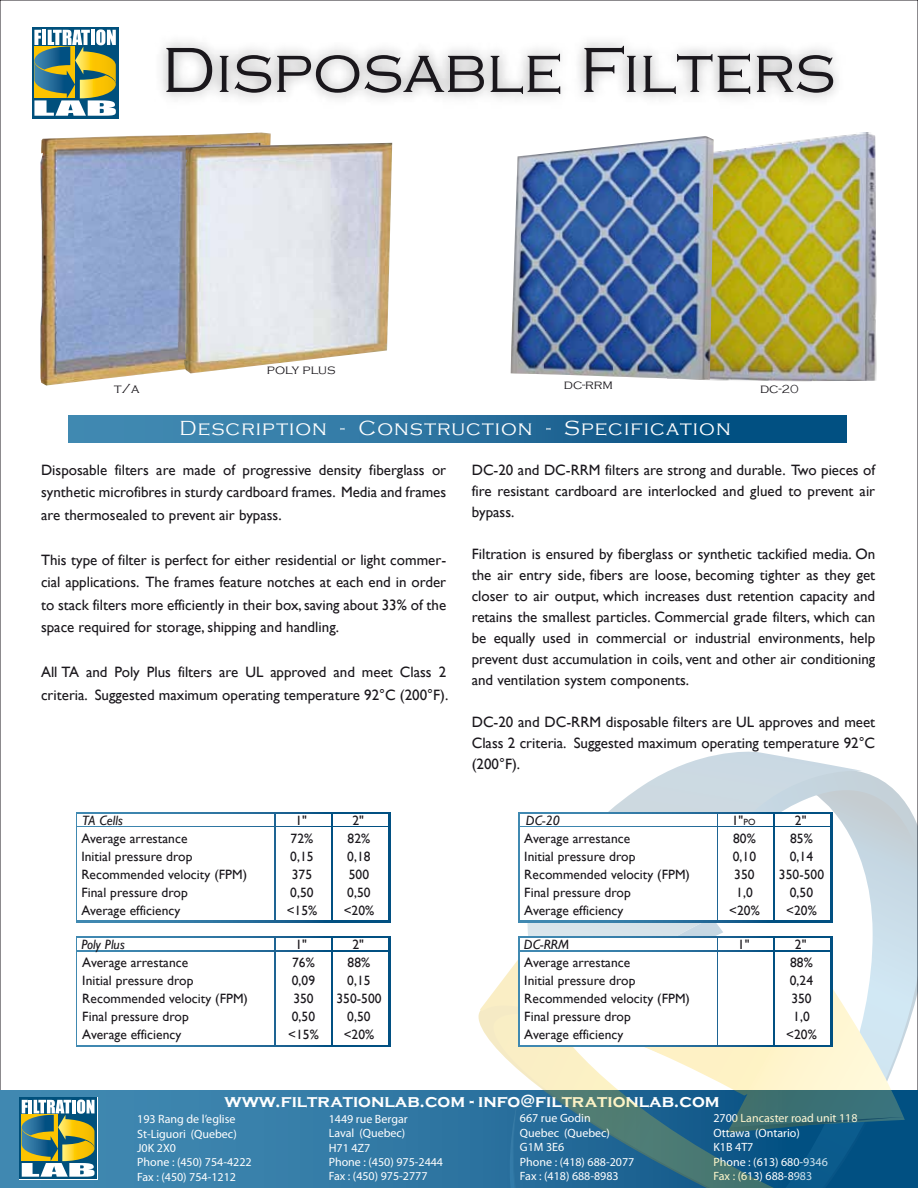
<style>
.page{position:relative;width:918px;height:1188px;background:#fff}
.page>*{position:absolute;margin:0;border:0;box-sizing:border-box;transform-origin:0 0}
.t1{font:300 66px "Copperplate Gothic";color:#1a171c}
.t2{font:700 30px "Copperplate Gothic";color:#fff}
.t3{font:300 21px "Copperplate Gothic";letter-spacing:.05em;color:#fff}
.t4{font:700 18px "Copperplate Gothic";color:#fff}
.t5{font:15px/21px "Gill Sans";color:#1a171c;text-align:justify}
.t6{font:13.5px/18px "Gill Sans";letter-spacing:.005em;color:#1a171c;text-align:center}
.t7{font:italic 13.5px "Gill Sans";letter-spacing:.005em;color:#1a171c}
.t8{font:300 13.5px "Copperplate Gothic";color:#1a171c}
.t9{font:12px/14.4px "Myriad Pro";color:#fff}
.s1{font-size:12px}
.s2{font-size:9px}
</style>
<div class="page">
<img style="left:40px;top:133px;width:231px;height:253px">
<svg style="left:32px;top:27px;width:87px;height:92px"></svg>
<div style="left:32px;top:27px;width:86px;height:91px;background:#00507c"></div>
<svg style="left:34px;top:29px;width:82px;height:87px"></svg>
<div style="left:68px;top:415px;width:779px;height:27px;background:linear-gradient(to right,#4c92b9,#00497d)"></div>
<img style="left:711px;top:132px;width:166px;height:250px">
<img style="left:184px;top:143px;width:208px;height:230px">
<div style="left:0;top:1090px;width:918px;height:98px;background:#387faa"></div>
<svg style="left:19px;top:1097px;width:78px;height:82px"></svg>
<svg style="left:22px;top:1100px;width:73px;height:77px;background:#92a581"></svg>
<svg style="left:497px;top:752px;width:421px;height:436px"></svg>
<svg style="left:480px;top:915px;width:425px;height:216px"></svg>
<svg style="left:521px;top:752px;width:342px;height:275px"></svg>
<svg style="left:540px;top:922px;width:183px;height:15px;background:#bfd4e0"></svg>
<svg style="left:727px;top:1117px;width:179px;height:16px;background:#1e5f7a"></svg>
<img style="left:511px;top:136px;width:203px;height:244px">
<svg style="left:519px;top:812px;width:314px;height:110px"></svg>
<div style="left:520px;top:814px;width:196px;height:12px;background:#fff"></div>
<div style="left:520px;top:828px;width:196px;height:92px;background:#fff"></div>
<div style="left:776px;top:814px;width:54px;height:12px;background:#fff"></div>
<div style="left:776px;top:828px;width:54px;height:92px;background:#fff"></div>
<div style="left:718px;top:814px;width:55px;height:12px;background:#fff"></div>
<div style="left:718px;top:828px;width:55px;height:92px;background:#fff"></div>
<svg style="left:519px;top:937px;width:314px;height:110px"></svg>
<div style="left:520px;top:939px;width:196px;height:11px;background:#fff"></div>
<div style="left:520px;top:952px;width:196px;height:92px;background:#fff"></div>
<div style="left:776px;top:939px;width:54px;height:11px;background:#fff"></div>
<div style="left:776px;top:952px;width:54px;height:92px;background:#fff"></div>
<div style="left:718px;top:939px;width:55px;height:11px;background:#fff"></div>
<div style="left:718px;top:952px;width:55px;height:92px;background:#fff"></div>
<svg style="left:76px;top:812px;width:314px;height:110px"></svg>
<div style="left:78px;top:814px;width:196px;height:12px;background:#fff"></div>
<div style="left:78px;top:828px;width:196px;height:92px;background:#fff"></div>
<div style="left:333px;top:814px;width:54px;height:12px;background:#fff"></div>
<div style="left:333px;top:828px;width:54px;height:92px;background:#fff"></div>
<div style="left:276px;top:814px;width:54px;height:12px;background:#fff"></div>
<div style="left:276px;top:828px;width:54px;height:92px;background:#fff"></div>
<svg style="left:76px;top:937px;width:314px;height:110px"></svg>
<div style="left:78px;top:939px;width:196px;height:11px;background:#fff"></div>
<div style="left:78px;top:952px;width:196px;height:92px;background:#fff"></div>
<div style="left:333px;top:939px;width:54px;height:11px;background:#fff"></div>
<div style="left:333px;top:952px;width:54px;height:92px;background:#fff"></div>
<div style="left:276px;top:939px;width:54px;height:11px;background:#fff"></div>
<div style="left:276px;top:952px;width:54px;height:92px;background:#fff"></div>
<h1 class="t1" style="left:162px;top:34px;width:675px">Disposable Filters</h1>
<p class="t8" style="left:114px;top:382px;width:27px">t/a</p>
<p class="t8" style="left:267px;top:362px;width:70px">poly plus</p>
<p class="t8" style="left:564px;top:377px;width:51px">dc-rrm</p>
<p class="t8" style="left:760px;top:382px;width:40px">dc-<span class="s1">20</span></p>
<h3 class="t3" style="left:180px;top:417px;width:553px">Description - Construction - Specification</h3>
<p class="t5" style="left:41px;top:459px;width:407px;line-height:22.5px">Disposable filters are made of progressive density fiberglass or synthetic microfibres in sturdy cardboard frames. Media and frames are thermosealed to prevent air bypass.</p>
<p class="t5" style="left:41px;top:549px;width:407px;line-height:22.5px">This type of filter is perfect for either residential or light commer&shy;cial applications. The frames feature notches at each end in order to stack filters more efficiently in their box, saving about 33% of the space required for storage, shipping and handling.</p>
<p class="t5" style="left:41px;top:661px;width:409px;line-height:22.5px">All TA and Poly Plus filters are UL approved and meet Class 2 criteria. Suggested maximum operating temperature 92°C (200°F).</p>
<p class="t5" style="left:472px;top:459px;width:405px">DC-20 and DC-RRM filters are strong and durable. Two pieces of fire resistant cardboard are interlocked and glued to prevent air bypass.</p>
<p class="t5" style="left:472px;top:543px;width:405px">Filtration is ensured by fiberglass or synthetic tackified media. On the air entry side, fibers are loose, becoming tighter as they get closer to air output, which increases dust retention capacity and retains the smallest particles. Commercial grade filters, which can be equally used in commercial or industrial environments, help prevent dust accumulation in coils, vent and other air conditioning and ventilation system components.</p>
<p class="t5" style="left:472px;top:711px;width:405px">DC-20 and DC-RRM disposable filters are UL approves and meet Class 2 criteria. Suggested maximum operating temperature 92°C (200°F).</p>
<p class="t7" style="left:82px;top:812px;width:42px">TA Cells</p>
<p class="t6" style="left:287px;top:811px;width:32px">1"<br>72%<br>0,15<br>375<br>0,50 &lt;15%</p>
<p class="t6" style="left:81px;top:829px;width:167px;text-align:left">Average arrestance<br>Initial pressure drop<br>Recommended velocity (FPM)<br>Final pressure drop<br>Average efficiency</p>
<p class="t7" style="left:81px;top:937px;width:45px">Poly Plus</p>
<p class="t6" style="left:288px;top:936px;width:32px">1"<br>76%<br>0,09<br>350<br>0,50 &lt;15%</p>
<p class="t6" style="left:82px;top:954px;width:167px;text-align:left">Average arrestance<br>Initial pressure drop<br>Recommended velocity (FPM)<br>Final pressure drop<br>Average efficiency</p>
<p class="t6" style="left:344px;top:811px;width:32px">2"<br>82%<br>0,18<br>500<br>0,50 &lt;20%</p>
<p class="t6" style="left:336px;top:936px;width:47px">2"<br>88%<br>0,15<br>350-500<br>0,50 &lt;20%</p>
<p class="t7" style="left:526px;top:812px;width:36px">DC-20</p>
<p class="t6" style="left:729px;top:811px;width:32px">1"<span class="s2">PO<br></span>80%<br>0,10<br>350<br>1,0 &lt;20%</p>
<p class="t6" style="left:524px;top:830px;width:167px;text-align:left">Average arrestance<br>Initial pressure drop<br>Recommended velocity (FPM)<br>Final pressure drop<br>Average efficiency</p>
<p class="t6" style="left:524px;top:954px;width:167px;text-align:left">Average arrestance<br>Initial pressure drop<br>Recommended velocity (FPM)<br>Final pressure drop<br>Average efficiency</p>
<p class="t7" style="left:524px;top:937px;width:47px">DC-RRM</p>
<p class="t6" style="left:738px;top:936px;width:13px">1"</p>
<p class="t6" style="left:779px;top:811px;width:47px">2"<br>85%<br>0,14<br>350-500<br>0,50 &lt;20%</p>
<p class="t6" style="left:786px;top:936px;width:32px">2"<br>88%<br>0,24<br>350<br>1,0 &lt;20%</p>
<p class="t4" style="left:224px;top:1091px;width:497px">www.filtrationlab.com - info@filtrationlab.com</p>
<p class="t9" style="left:137px;top:1112px;width:116px">193 Rang de l’eglise<br>St-Liguori (Quebec)<br>J0K 2X0<br>Phone : (450) 754-4222<br>Fax : (450) 754-1212</p>
<p class="t9" style="left:329px;top:1111px;width:116px">1449 rue Bergar<br>Laval (Quebec)<br>H71 4Z7<br>Phone : (450) 975-2444<br>Fax : (450) 975-2777</p>
<p class="t9" style="left:713px;top:1111px;width:146px">2700 Lancaster road unit 118<br>Ottawa (Ontario)<br>K1B 4T7<br>Phone : (613) 680-9346<br>Fax : (613) 688-8983</p>
<p class="t9" style="left:520px;top:1111px;width:116px">667 rue Godin<br>Quebec (Quebec)<br>G1M 3E6<br>Phone : (418) 688-2077<br>Fax : (418) 688-8983</p>
<h2 class="t2" style="left:238px;top:1152px;width:403px">www.filtrationlab.com</h2>
</div>
